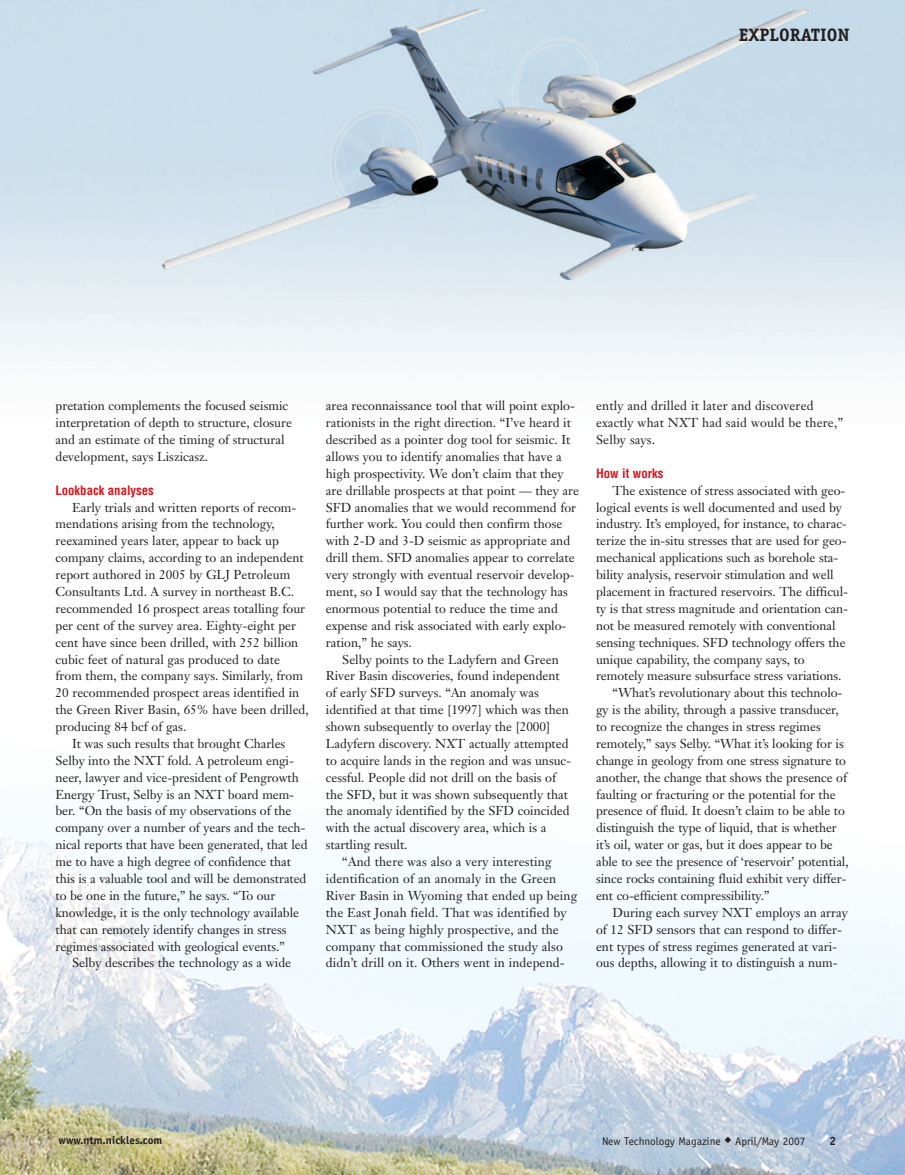
<style>
.page{position:relative;width:905px;height:1175px;background:#fff}
.page>*{position:absolute;margin:0;border:0;box-sizing:border-box;transform-origin:0 0}
.t1{font:700 18px "Officina Serif";color:#231f20}
.t2{font:12.75px/16.8px "Janson Text";color:#231f20}
.t3{font:700 condensed 12.75px "Helvetica";color:#d7171f}
.t4{font:700 12px "Officina Sans";color:#231f20}
.t5{font:11.25px "Officina Sans";color:#231f20}
.t6{font:700 11.25px "Officina Sans";color:#231f20}
</style>
<div class="page">
<img style="left:1px;top:832px;width:903px;height:342px">
<hr style="left:0;top:524px;width:1px;height:650px;background:#f68e1e">
<img style="left:0;top:0;width:904px;height:545px">
<h1 class="t1" style="left:738px;top:28px;width:112px">EXPLORATION</h1>
<p class="t2" style="left:56px;top:399px;width:238px">pretation complements the focused seismic interpretation of depth to structure, closure and an estimate of the timing of structural development, says Liszicasz.</p>
<p class="t3" style="left:56px;top:483px;width:100px">Lookback analyses</p>
<p class="t2" style="left:72px;top:500px;width:226px">Early trials and written reports of recom-</p>
<p class="t2" style="left:55px;top:517px;width:221px">mendations arising from the technology,</p>
<p class="t2" style="left:55px;top:534px;width:225px">reexamined years later, appear to back up</p>
<p class="t2" style="left:55px;top:550px;width:250px">company claims, according to an independent</p>
<p class="t2" style="left:55px;top:567px;width:236px">report authored in 2005 by GLJ Petroleum</p>
<p class="t2" style="left:55px;top:584px;width:240px">Consultants Ltd. A survey in northeast B.C.</p>
<p class="t2" style="left:55px;top:601px;width:251px">recommended 16 prospect areas totalling four</p>
<p class="t2" style="left:55px;top:618px;width:242px">per cent of the survey area. Eighty-eight per</p>
<p class="t2" style="left:55px;top:635px;width:244px">cent have since been drilled, with 252 billion</p>
<p class="t2" style="left:55px;top:652px;width:226px">cubic feet of natural gas produced to date</p>
<p class="t2" style="left:55px;top:669px;width:249px">from them, the company says. Similarly, from</p>
<p class="t2" style="left:55px;top:685px;width:245px">20 recommended prospect areas identified in</p>
<p class="t2" style="left:55px;top:702px;width:255px">the Green River Basin, 65% have been drilled,</p>
<p class="t2" style="left:55px;top:719px;width:132px">producing 84 bcf of gas.</p>
<p class="t2" style="left:72px;top:736px;width:215px">It was such results that brought Charles</p>
<p class="t2" style="left:55px;top:753px;width:240px">Selby into the NXT fold. A petroleum engi-</p>
<p class="t2" style="left:55px;top:770px;width:245px">neer, lawyer and vice-president of Pengrowth</p>
<p class="t2" style="left:55px;top:787px;width:240px">Energy Trust, Selby is an NXT board mem-</p>
<p class="t2" style="left:55px;top:804px;width:237px">ber. “On the basis of my observations of the</p>
<p class="t2" style="left:55px;top:820px;width:251px">company over a number of years and the tech-</p>
<p class="t2" style="left:55px;top:837px;width:253px">nical reports that have been generated, that led</p>
<p class="t2" style="left:55px;top:854px;width:237px">me to have a high degree of confidence that</p>
<p class="t2" style="left:55px;top:871px;width:252px">this is a valuable tool and will be demonstrated</p>
<p class="t2" style="left:55px;top:888px;width:221px">to be one in the future,” he says. “To our</p>
<p class="t2" style="left:55px;top:905px;width:245px">knowledge, it is the only technology available</p>
<p class="t2" style="left:55px;top:922px;width:232px">that can remotely identify changes in stress</p>
<p class="t2" style="left:55px;top:939px;width:231px">regimes associated with geological events.”</p>
<p class="t2" style="left:72px;top:955px;width:220px">Selby describes the technology as a wide</p>
<p class="t2" style="left:326px;top:399px;width:251px">area reconnaissance tool that will point explo-</p>
<p class="t2" style="left:326px;top:415px;width:247px">rationists in the right direction. “I’ve heard it</p>
<p class="t2" style="left:326px;top:432px;width:246px">described as a pointer dog tool for seismic. It</p>
<p class="t2" style="left:326px;top:449px;width:238px">allows you to identify anomalies that have a</p>
<p class="t2" style="left:326px;top:466px;width:239px">high prospectivity. We don’t claim that they</p>
<p class="t2" style="left:326px;top:483px;width:255px">are drillable prospects at that point — they are</p>
<p class="t2" style="left:326px;top:500px;width:252px">SFD anomalies that we would recommend for</p>
<p class="t2" style="left:326px;top:517px;width:238px">further work. You could then confirm those</p>
<p class="t2" style="left:326px;top:534px;width:246px">with 2-D and 3-D seismic as appropriate and</p>
<p class="t2" style="left:326px;top:550px;width:250px">drill them. SFD anomalies appear to correlate</p>
<p class="t2" style="left:326px;top:567px;width:250px">very strongly with eventual reservoir develop-</p>
<p class="t2" style="left:326px;top:584px;width:244px">ment, so I would say that the technology has</p>
<p class="t2" style="left:326px;top:601px;width:233px">enormous potential to reduce the time and</p>
<p class="t2" style="left:326px;top:618px;width:242px">expense and risk associated with early explo-</p>
<p class="t2" style="left:326px;top:635px;width:88px">ration,” he says.</p>
<p class="t2" style="left:342px;top:652px;width:218px">Selby points to the Ladyfern and Green</p>
<p class="t2" style="left:326px;top:669px;width:235px">River Basin discoveries, found independent</p>
<p class="t2" style="left:326px;top:685px;width:215px">of early SFD surveys. “An anomaly was</p>
<p class="t2" style="left:326px;top:702px;width:244px">identified at that time [1997] which was then</p>
<p class="t2" style="left:326px;top:719px;width:226px">shown subsequently to overlay the [2000]</p>
<p class="t2" style="left:326px;top:736px;width:244px">Ladyfern discovery. NXT actually attempted</p>
<p class="t2" style="left:326px;top:753px;width:247px">to acquire lands in the region and was unsuc-</p>
<p class="t2" style="left:326px;top:770px;width:232px">cessful. People did not drill on the basis of</p>
<p class="t2" style="left:326px;top:787px;width:244px">the SFD, but it was shown subsequently that</p>
<p class="t2" style="left:326px;top:804px;width:245px">the anomaly identified by the SFD coincided</p>
<p class="t2" style="left:326px;top:820px;width:222px">with the actual discovery area, which is a</p>
<p class="t2" style="left:326px;top:837px;width:83px">startling result.</p>
<p class="t2" style="left:342px;top:854px;width:211px">“And there was also a very interesting</p>
<p class="t2" style="left:326px;top:871px;width:232px">identification of an anomaly in the Green</p>
<p class="t2" style="left:326px;top:888px;width:253px">River Basin in Wyoming that ended up being</p>
<p class="t2" style="left:326px;top:905px;width:242px">the East Jonah field. That was identified by</p>
<p class="t2" style="left:326px;top:922px;width:234px">NXT as being highly prospective, and the</p>
<p class="t2" style="left:326px;top:939px;width:238px">company that commissioned the study also</p>
<p class="t2" style="left:326px;top:955px;width:240px">didn’t drill on it. Others went in independ-</p>
<p class="t2" style="left:596px;top:399px;width:248px">ently and drilled it later and discovered exactly what NXT had said would be there,”<br>Selby says.</p>
<p class="t3" style="left:596px;top:466px;width:69px">How it works</p>
<p class="t2" style="left:612px;top:483px;width:234px">The existence of stress associated with geo-</p>
<p class="t2" style="left:596px;top:500px;width:247px">logical events is well documented and used by</p>
<p class="t2" style="left:596px;top:517px;width:252px">industry. It’s employed, for instance, to charac-</p>
<p class="t2" style="left:596px;top:534px;width:252px">terize the in-situ stresses that are used for geo-</p>
<p class="t2" style="left:596px;top:550px;width:244px">mechanical applications such as borehole sta-</p>
<p class="t2" style="left:596px;top:567px;width:239px">bility analysis, reservoir stimulation and well</p>
<p class="t2" style="left:596px;top:584px;width:254px">placement in fractured reservoirs. The difficul-</p>
<p class="t2" style="left:596px;top:601px;width:253px">ty is that stress magnitude and orientation can-</p>
<p class="t2" style="left:596px;top:618px;width:241px">not be measured remotely with conventional</p>
<p class="t2" style="left:596px;top:635px;width:251px">sensing techniques. SFD technology offers the</p>
<p class="t2" style="left:596px;top:652px;width:210px">unique capability, the company says, to</p>
<p class="t2" style="left:596px;top:669px;width:247px">remotely measure subsurface stress variations.</p>
<p class="t2" style="left:612px;top:685px;width:231px">“What’s revolutionary about this technolo-</p>
<p class="t2" style="left:596px;top:702px;width:244px">gy is the ability, through a passive transducer,</p>
<p class="t2" style="left:596px;top:719px;width:226px">to recognize the changes in stress regimes</p>
<p class="t2" style="left:596px;top:736px;width:249px">remotely,” says Selby. “What it’s looking for is</p>
<p class="t2" style="left:596px;top:753px;width:251px">change in geology from one stress signature to</p>
<p class="t2" style="left:596px;top:770px;width:252px">another, the change that shows the presence of</p>
<p class="t2" style="left:596px;top:787px;width:241px">faulting or fracturing or the potential for the</p>
<p class="t2" style="left:596px;top:804px;width:250px">presence of fluid. It doesn’t claim to be able to</p>
<p class="t2" style="left:596px;top:820px;width:242px">distinguish the type of liquid, that is whether</p>
<p class="t2" style="left:596px;top:837px;width:238px">it’s oil, water or gas, but it does appear to be</p>
<p class="t2" style="left:596px;top:854px;width:254px">able to see the presence of ‘reservoir’ potential,</p>
<p class="t2" style="left:596px;top:871px;width:252px">since rocks containing fluid exhibit very differ-</p>
<p class="t2" style="left:596px;top:888px;width:175px">ent co-efficient compressibility.”</p>
<p class="t2" style="left:612px;top:905px;width:237px">During each survey NXT employs an array</p>
<p class="t2" style="left:596px;top:922px;width:247px">of 12 SFD sensors that can respond to differ-</p>
<p class="t2" style="left:596px;top:939px;width:242px">ent types of stress regimes generated at vari-</p>
<p class="t2" style="left:596px;top:955px;width:243px">ous depths, allowing it to distinguish a num-</p>
<p class="t6" style="left:58px;top:1136px;width:105px">www.ntm.nickles.com</p>
<p class="t5" style="left:602px;top:1136px;width:205px">New Technology Magazine ◆ April/May 2007</p>
<p class="t4" style="left:829px;top:1136px;width:8px">2</p>
</div>
